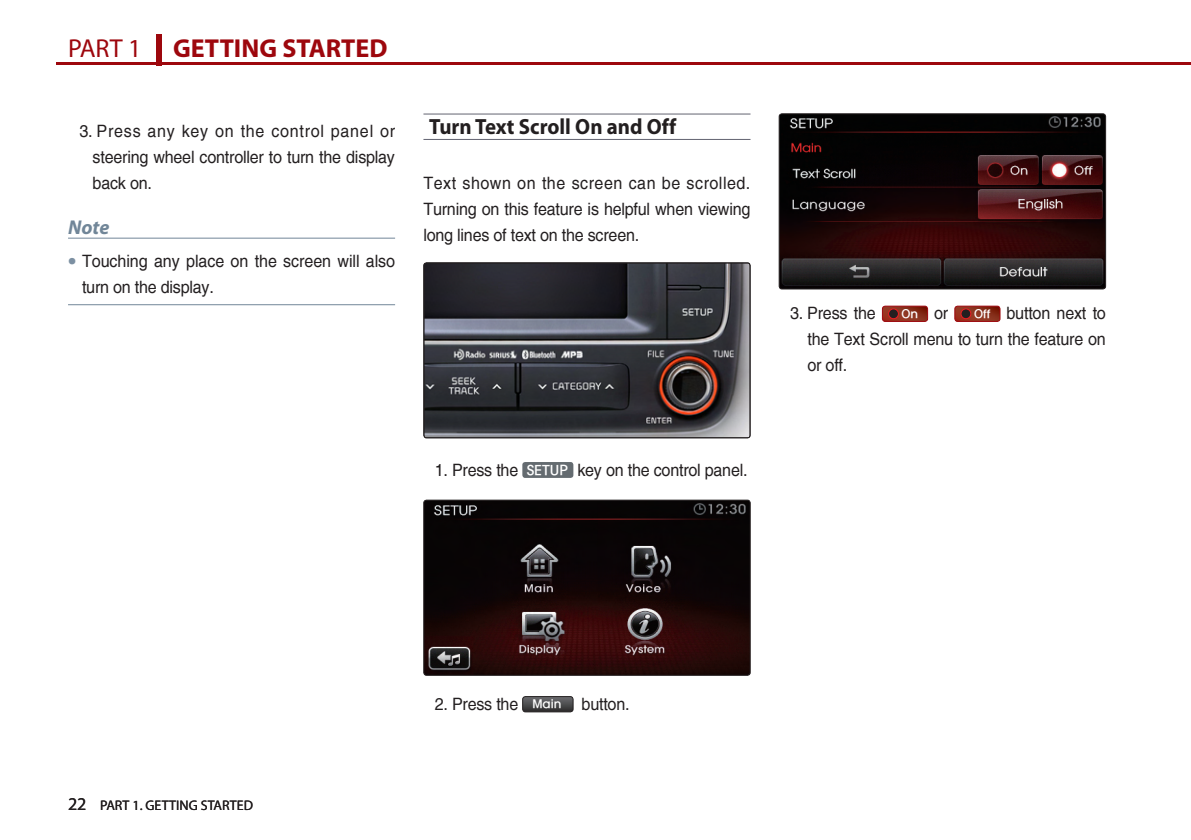
<style>
.page{position:relative;width:1191px;height:840px;background:#fff}
.page>*{position:absolute;margin:0;border:0;box-sizing:border-box;transform-origin:0 0}
.t1{font:700 26px "Myriad Pro";color:#9d070d}
.중제목{font:700 22px "Myriad Pro";color:#231f20;scale:.95 1}
.t2{font:italic 700 20px "Myriad Pro";color:#718698}
.본문들여쓰기2mm{font:17px/26px "Helvetica";letter-spacing:-.015em;color:#231f20;text-align:justify;scale:.95 1}
.본문{font:17px/26px "Helvetica";letter-spacing:-.015em;color:#231f20;text-align:justify;scale:.95 1}
.Note_단락경계선{font:17px/26px "Helvetica";letter-spacing:-.005em;color:#231f20;scale:.95 1}
.t3{font:14px "Myriad Pro";color:#231f20}
.t4{font:14px "HD Be A";color:#fff;scale:.95 1}
.t5{font:12px "HD Be A";color:#fff;scale:.95 1}
.s1{font-weight:400}
.s2{font-size:18px}
</style>
<div class="page">
<div style="left:156px;top:34px;width:6px;height:31px;background:#9d070d"></div>
<hr style="left:57px;top:62px;width:1134px;height:3px;background:#9d070d">
<hr style="left:68px;top:237px;width:327px;height:1px;background:#718698">
<hr style="left:68px;top:304px;width:327px;height:1px;background:#718698">
<hr style="left:423px;top:113px;width:327px;height:1px;background:#636471">
<hr style="left:423px;top:139px;width:327px;height:1px;background:#636471">
<div style="left:522px;top:462px;width:51px;height:15px;background:#646b70;border-radius:3px"></div>
<svg style="left:522px;top:696px;width:51px;height:15px"></svg>
<div style="left:522px;top:696px;width:51px;height:15px;border:1px solid #231f20;border-radius:3px"></div>
<svg style="left:882px;top:306px;width:44px;height:15px"></svg>
<div style="left:882px;top:306px;width:46px;height:15px;border:1px solid #9d070d;border-radius:3px"></div>
<div style="left:888px;top:309px;width:10px;height:9px;background:#231f20;border-radius:50%"></div>
<div style="left:888px;top:308px;width:11px;height:11px;border:1px solid #ee1d23;border-radius:50%"></div>
<svg style="left:954px;top:306px;width:46px;height:15px"></svg>
<div style="left:954px;top:306px;width:46px;height:15px;border:1px solid #9d070d;border-radius:3px"></div>
<div style="left:961px;top:309px;width:9px;height:9px;background:#231f20;border-radius:50%"></div>
<div style="left:960px;top:308px;width:11px;height:11px;border:1px solid #ee1d23;border-radius:50%"></div>
<img style="left:425px;top:501px;width:325px;height:174px">
<div style="left:423px;top:499px;width:327px;height:176px;border:1px solid #231f20;border-radius:3px"></div>
<img style="left:779px;top:115px;width:325px;height:174px">
<div style="left:779px;top:113px;width:327px;height:176px;border:1px solid #231f20;border-radius:3px"></div>
<svg style="left:425px;top:264px;width:323px;height:172px;background:#414046"></svg>
<div style="left:423px;top:262px;width:327px;height:176px;border:1px solid #231f20;border-radius:3px"></div>
<h1 class="t1" style="left:68px;top:31px;width:321px"><span class="s1">PART 1</span> GETTING STARTED</h1>
<p class="본문들여쓰기2mm" style="left:93px;top:119px;width:320px;text-indent:-13px">3. Press any key on the control panel or steering wheel controller to turn the display back on.</p>
<p class="t2" style="left:68px;top:214px;width:43px">Note</p>
<p class="Note_단락경계선" style="left:82px;top:249px;width:331px;text-indent:-14px"><sup>●</sup> Touching any place on the screen will also turn on the display.</p>
<p class="중제목" style="left:429px;top:112px;width:262px">Turn Text Scroll On and Off</p>
<p class="본문" style="left:423px;top:171px;width:346px">Text shown on the screen can be scrolled.<br>Turning on this feature is helpful when viewing long lines of text on the screen.</p>
<p class="본문들여쓰기2mm" style="left:435px;top:457px;width:89px">1. Press the</p>
<p class="t4" style="left:527px;top:458px;width:45px">SETUP</p>
<p class="본문들여쓰기2mm" style="left:577px;top:457px;width:181px">key on the control panel.</p>
<p class="본문들여쓰기2mm" style="left:790px;top:301px;width:92px">3. Press the</p>
<p class="t5" style="left:901px;top:303px;width:19px">On</p>
<p class="본문들여쓰기2mm" style="left:934px;top:301px;width:16px">or</p>
<p class="t5" style="left:974px;top:303px;width:18px">Off</p>
<p class="본문들여쓰기2mm" style="left:807px;top:301px;width:316px;text-indent:199px">button next to the Text Scroll menu to turn the feature on or off.</p>
<p class="t3" style="left:68px;top:795px;width:186px"><span class="s2">22</span> PART 1. GETTING STARTED</p>
<p class="본문들여쓰기2mm" style="left:435px;top:691px;width:89px">2. Press the</p>
<p class="t5" style="left:532px;top:693px;width:32px">Main</p>
<p class="본문들여쓰기2mm" style="left:581px;top:691px;width:52px">button.</p>
</div>
